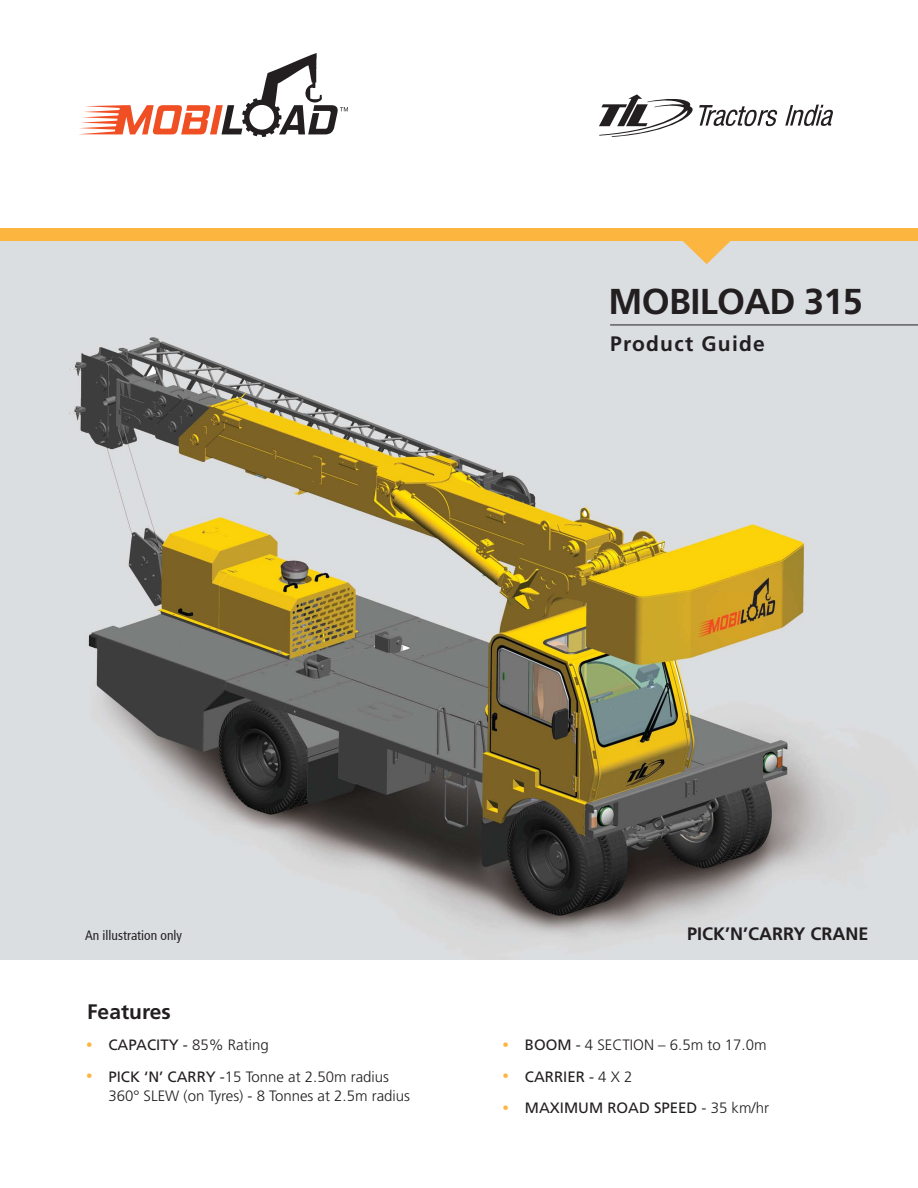
<style>
.page{position:relative;width:918px;height:1188px;background:#fff}
.page>*{position:absolute;margin:0;border:0;box-sizing:border-box;transform-origin:0 0}
.t1{font:700 36px "Frutiger";letter-spacing:-.02em;color:#231f20}
.t2{font:700 21px "Frutiger";letter-spacing:.06em;color:#231f20}
.t3{font:700 21px "Frutiger";color:#231f20}
.t4{font:700 18px "Frutiger";color:#231f20}
.t5{font:300 15px/19.5px "Frutiger";color:#231f20}
.t6{font:15px "Frutiger";color:#231f20}
.t7{font:condensed 13.5px "Frutiger";color:#231f20}
.s1{font-weight:300}
.s2{font-weight:400}
</style>
<div class="page">
<img style="left:0;top:241px;width:918px;height:719px">
<div style="left:0;top:228px;width:918px;height:13px;background:#fcb53e"></div>
<svg style="left:682px;top:241px;width:49px;height:23px"></svg>
<hr style="left:610px;top:325px;width:308px;height:1px;background:#231f20">
<svg style="left:599px;top:94px;width:178px;height:43px"></svg>
<svg style="left:785px;top:105px;width:48px;height:21px"></svg>
<svg style="left:79px;top:53px;width:269px;height:84px"></svg>
<h1 class="t1" style="left:609px;top:280px;width:256px">MOBILOAD 315</h1>
<h2 class="t2" style="left:610px;top:331px;width:156px">Product Guide</h2>
<p class="t7" style="left:85px;top:927px;width:98px">An illustration only</p>
<p class="t4" style="left:687px;top:923px;width:183px">PICK’N’CARRY CRANE</p>
<h2 class="t3" style="left:87px;top:999px;width:85px">Features</h2>
<p class="t6" style="left:87px;top:1036px;width:183px"><sup>■</sup> CAPACITY - <span class="s1">85% Rating</span></p>
<p class="t5" style="left:108px;top:1067px;width:303px;text-indent:-21px"><sup>■</sup> <span class="s2">PICK ‘N’ CARRY -</span>15 Tonne at 2.50m radius<br>360° SLEW (on Tyres) - 8 Tonnes at 2.5m radius</p>
<p class="t5" style="left:504px;top:1036px;width:264px"><sup>■</sup> <span class="s2">BOOM -</span> 4 SECTION – 6.5m to 17.0m</p>
<p class="t6" style="left:504px;top:1068px;width:130px"><sup>■</sup> CARRIER - <span class="s1">4 X 2</span></p>
<p class="t6" style="left:504px;top:1099px;width:267px"><sup>■</sup> MAXIMUM ROAD SPEED <span class="s1">- 35 km/hr</span></p>
</div>
